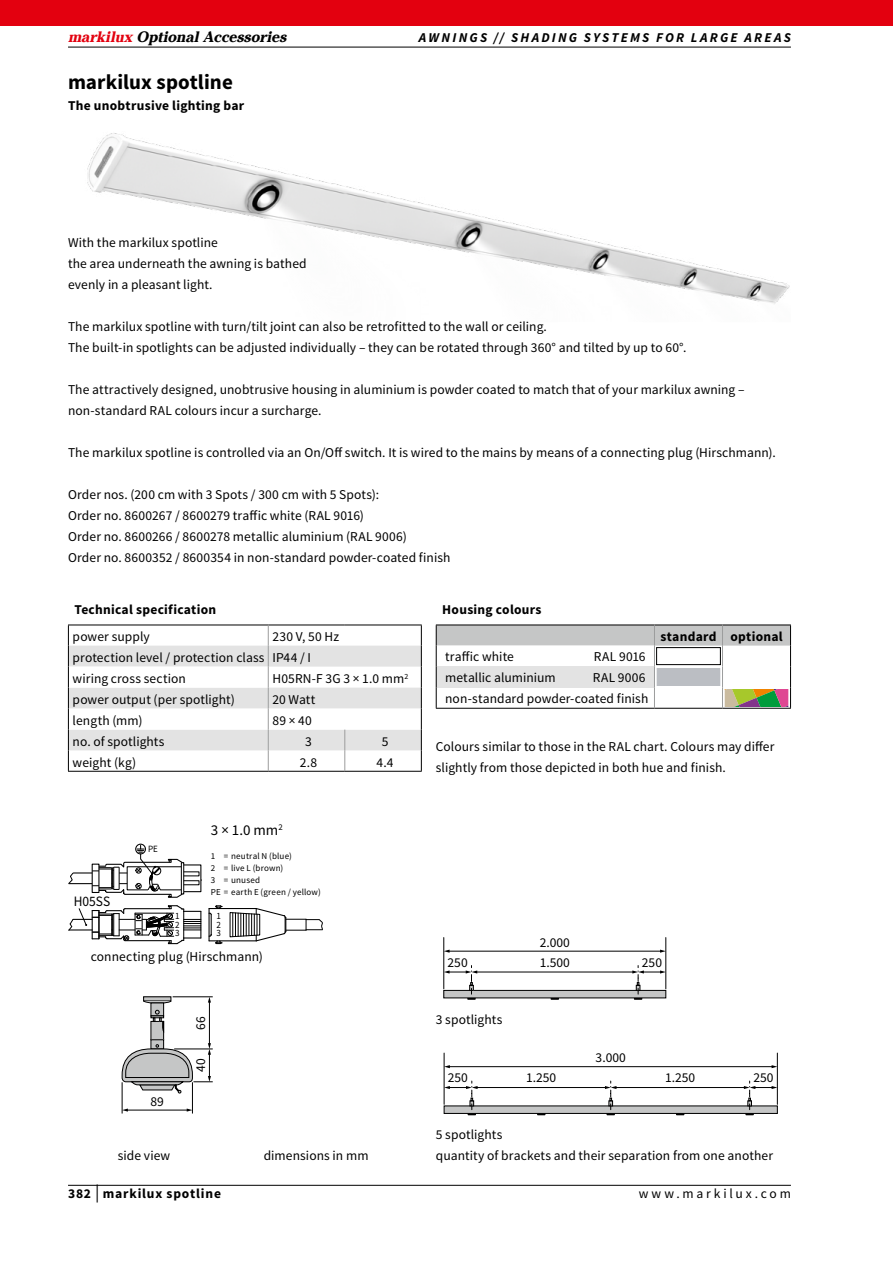
<style>
.page{position:relative;width:893px;height:1263px;background:#fff}
.page>*{position:absolute;margin:0;border:0;box-sizing:border-box;transform-origin:0 0}
.t1{font:700 21px "Source Sans Pro";letter-spacing:.005em;color:#000}
.t2{font:15px "markilux Header";letter-spacing:.005em;color:#000}
.t3{font:15px "Source Sans Pro";color:#000}
.t4{font:14.4px "Source Sans Pro";color:#000;scale:.94 1}
.t5{font:13.5px/21px "Source Sans Pro";letter-spacing:.005em;color:#000}
.t6{font:700 13.5px "Source Sans Pro";letter-spacing:.02em;color:#000}
.t7{font:italic 700 13.5px "Source Sans Pro";letter-spacing:.165em;color:#000}
.t8{font:700 13.5px "Source Sans Pro";letter-spacing:.06em;color:#000}
.t9{font:13.5px "Source Sans Pro";letter-spacing:.21em;color:#000}
.t10{font:9.6px/8.4px "Source Sans Pro";color:#000;scale:.94 1}
.t11{font:9px/12px "Source Sans Pro";letter-spacing:.02em;color:#000}
.s1{color:#e3000f}
.s2{font-weight:400;font-size:18px}
</style>
<div class="page">
<div style="left:0;top:0;width:893px;height:26px;background:#e3000f"></div>
<hr style="left:68px;top:47px;width:723px;height:1px;background:#000">
<hr style="left:68px;top:1185px;width:723px;height:1px;background:#000">
<hr style="left:436px;top:708px;width:218px;height:1px;background:#000">
<hr style="left:654px;top:708px;width:68px;height:1px;background:#000">
<hr style="left:722px;top:708px;width:69px;height:1px;background:#000">
<svg style="left:436px;top:625px;width:355px;height:83px"></svg>
<img style="left:87px;top:133px;width:703px;height:171px">
<svg style="left:144px;top:997px;width:27px;height:4px"></svg>
<svg style="left:143px;top:1000px;width:28px;height:3px"></svg>
<div style="left:151px;top:1003px;width:13px;height:13px;background:#c5c6c6"></div>
<div style="left:151px;top:1003px;width:13px;height:13px;border:1px solid #000"></div>
<div style="left:151px;top:1021px;width:13px;height:19px;background:#c5c6c6"></div>
<div style="left:151px;top:1021px;width:13px;height:19px;border:1px solid #000"></div>
<div style="left:151px;top:1040px;width:13px;height:9px;background:#c5c6c6"></div>
<div style="left:151px;top:1039px;width:13px;height:10px;border:1px solid #000"></div>
<svg style="left:151px;top:1010px;width:13px;height:22px"></svg>
<hr style="left:173px;top:996px;width:40px;height:1px;background:#000">
<hr style="left:122px;top:1082px;width:1px;height:31px;background:#000">
<hr style="left:192px;top:1082px;width:1px;height:31px;background:#000">
<hr style="left:209px;top:1001px;width:1px;height:43px;background:#000">
<svg style="left:208px;top:997px;width:3px;height:5px"></svg>
<svg style="left:122px;top:1043px;width:91px;height:50px"></svg>
<hr style="left:127px;top:1110px;width:61px;height:1px;background:#000">
<svg style="left:122px;top:1108px;width:6px;height:3px"></svg>
<hr style="left:68px;top:771px;width:200px;height:1px;background:#000">
<hr style="left:268px;top:771px;width:77px;height:1px;background:#000">
<hr style="left:345px;top:771px;width:77px;height:1px;background:#000">
<svg style="left:68px;top:625px;width:354px;height:146px"></svg>
<div style="left:444px;top:1106px;width:333px;height:7px;background:#c5c6c6"></div>
<div style="left:444px;top:1106px;width:334px;height:8px;border:1px solid #000"></div>
<svg style="left:537px;top:1113px;width:8px;height:2px"></svg>
<svg style="left:676px;top:1113px;width:8px;height:2px"></svg>
<hr style="left:444px;top:1053px;width:1px;height:51px;background:#000">
<hr style="left:777px;top:1053px;width:1px;height:51px;background:#000">
<hr style="left:476px;top:1087px;width:130px;height:1px;background:#000">
<svg style="left:444px;top:1081px;width:34px;height:34px"></svg>
<hr style="left:449px;top:1066px;width:324px;height:1px;background:#000">
<svg style="left:444px;top:1065px;width:6px;height:3px"></svg>
<svg style="left:772px;top:1065px;width:5px;height:3px"></svg>
<hr style="left:615px;top:1087px;width:130px;height:1px;background:#000">
<svg style="left:605px;top:1081px;width:11px;height:34px"></svg>
<svg style="left:744px;top:1081px;width:33px;height:34px"></svg>
<div style="left:444px;top:990px;width:222px;height:8px;background:#c5c6c6"></div>
<div style="left:443px;top:990px;width:223px;height:8px;border:1px solid #000"></div>
<svg style="left:551px;top:998px;width:8px;height:2px"></svg>
<hr style="left:443px;top:937px;width:1px;height:52px;background:#000">
<hr style="left:666px;top:937px;width:1px;height:52px;background:#000">
<hr style="left:476px;top:972px;width:157px;height:1px;background:#000">
<svg style="left:444px;top:965px;width:33px;height:35px"></svg>
<svg style="left:632px;top:965px;width:34px;height:35px"></svg>
<hr style="left:448px;top:951px;width:213px;height:1px;background:#000">
<svg style="left:444px;top:949px;width:6px;height:4px"></svg>
<svg style="left:660px;top:949px;width:6px;height:4px"></svg>
<div style="left:183px;top:864px;width:18px;height:28px;border:1px solid #000"></div>
<div style="left:135px;top:844px;width:11px;height:10px;border:1px solid #000;border-radius:50%"></div>
<svg style="left:68px;top:845px;width:117px;height:53px"></svg>
<hr style="left:209px;top:908px;width:47px;height:1px;background:#000">
<hr style="left:209px;top:940px;width:47px;height:1px;background:#000">
<svg style="left:230px;top:908px;width:93px;height:34px"></svg>
<svg style="left:209px;top:905px;width:13px;height:39px"></svg>
<svg style="left:68px;top:905px;width:133px;height:40px"></svg>
<p class="t2" style="left:68px;top:24px;width:220px"><span class="s1">markilux</span> Optional Accessories</p>
<p class="t7" style="left:419px;top:29px;width:374px">AWNINGS // SHADING SYSTEMS FOR LARGE AREAS</p>
<h1 class="t1" style="left:68px;top:69px;width:166px">markilux spotline</h1>
<p class="t6" style="left:68px;top:97px;width:178px">The unobtrusive lighting bar</p>
<p class="t5" style="left:68px;top:232px;width:240px">With the markilux spotline<br>the area underneath the awning is bathed evenly in a pleasant light.</p>
<p class="t5" style="left:68px;top:316px;width:620px">The markilux spotline with turn/tilt joint can also be retrofitted to the wall or ceiling.<br>The built-in spotlights can be adjusted individually – they can be rotated through 360° and tilted by up to 60°.</p>
<p class="t5" style="left:68px;top:379px;width:678px">The attractively designed, unobtrusive housing in aluminium is powder coated to match that of your markilux awning – non-standard RAL colours incur a surcharge.</p>
<p class="t5" style="left:68px;top:442px;width:709px">The markilux spotline is controlled via an On/Off switch. It is wired to the mains by means of a connecting plug (Hirschmann).</p>
<p class="t5" style="left:68px;top:484px;width:384px">Order nos. (200 cm with 3 Spots / 300 cm with 5 Spots):<br>Order no. 8600267 / 8600279 traffic white (RAL 9016)<br>Order no. 8600266 / 8600278 metallic aluminium (RAL 9006)<br>Order no. 8600352 / 8600354 in non-standard powder-coated finish</p>
<p class="t6" style="left:74px;top:601px;width:143px">Technical specification</p>
<p class="t5" style="left:73px;top:627px;width:79px">power supply</p>
<p class="t5" style="left:73px;top:627px;width:268px;text-indent:200px">230 V, 50 Hz protection level / protection class IP44 / I wiring cross section</p>
<p class="t5" style="left:272px;top:668px;width:137px">H05RN-F 3G 3 × 1.0 mm<sup>2</sup></p>
<p class="t5" style="left:73px;top:689px;width:164px">power output (per spotlight)</p>
<p class="t5" style="left:272px;top:689px;width:44px">20 Watt</p>
<p class="t5" style="left:73px;top:710px;width:71px">length (mm)</p>
<p class="t5" style="left:272px;top:710px;width:41px">89 × 40</p>
<p class="t5" style="left:73px;top:731px;width:93px">no. of spotlights</p>
<p class="t5" style="left:305px;top:731px;width:8px">3</p>
<p class="t5" style="left:382px;top:731px;width:8px">5</p>
<p class="t5" style="left:73px;top:752px;width:65px">weight (kg)</p>
<p class="t5" style="left:300px;top:752px;width:19px">2.8</p>
<p class="t5" style="left:377px;top:752px;width:18px">4.4</p>
<p class="t4" style="left:74px;top:892px;width:40px">H05SS</p>
<p class="t10" style="left:148px;top:845px;width:12px">PE</p>
<p class="t3" style="left:211px;top:821px;width:73px">3 × 1.0 mm<sup>2</sup></p>
<p class="t11" style="left:211px;top:850px;width:111px">1 = neutral N (blue)<br>2 = live L (brown)<br>3 = unused<br>PE = earth E (green / yellow)</p>
<p class="t10" style="left:175px;top:912px;width:6px">1</p>
<p class="t10" style="left:175px;top:921px;width:6px">2<br>3</p>
<p class="t10" style="left:216px;top:912px;width:6px;text-align:justify">1<br>2<br>3</p>
<p class="t5" style="left:91px;top:946px;width:174px">connecting plug (Hirschmann)</p>
<p class="t5" style="left:151px;top:1091px;width:15px">89</p>
<p class="t5" style="left:190px;top:1029px;width:15px;rotate:-90deg">66</p>
<p class="t5" style="left:190px;top:1072px;width:15px;rotate:-90deg">40</p>
<p class="t5" style="left:118px;top:1145px;width:54px">side view</p>
<p class="t5" style="left:264px;top:1145px;width:106px">dimensions in mm</p>
<p class="t6" style="left:442px;top:601px;width:101px">Housing colours</p>
<p class="t5" style="left:445px;top:646px;width:70px">traffic white</p>
<p class="t5" style="left:594px;top:646px;width:53px">RAL 9016</p>
<p class="t5" style="left:445px;top:667px;width:112px">metallic aluminium</p>
<p class="t5" style="left:445px;top:667px;width:205px;text-align:right">RAL 9006<br>non-standard powder-coated finish</p>
<p class="t6" style="left:660px;top:627px;width:124px">standard optional</p>
<p class="t5" style="left:436px;top:736px;width:340px">Colours similar to those in the RAL chart. Colours may differ slightly from those depicted in both hue and finish.</p>
<p class="t5" style="left:540px;top:932px;width:32px">2.000</p>
<p class="t5" style="left:448px;top:952px;width:22px">250</p>
<p class="t5" style="left:540px;top:952px;width:32px">1.500</p>
<p class="t5" style="left:642px;top:952px;width:22px">250</p>
<p class="t5" style="left:436px;top:1009px;width:68px">3 spotlights</p>
<p class="t5" style="left:596px;top:1047px;width:32px">3.000</p>
<p class="t5" style="left:448px;top:1068px;width:22px">250</p>
<p class="t5" style="left:526px;top:1068px;width:32px">1.250</p>
<p class="t5" style="left:665px;top:1068px;width:32px">1.250</p>
<p class="t5" style="left:753px;top:1068px;width:22px">250</p>
<p class="t5" style="left:436px;top:1124px;width:339px">5 spotlights<br>quantity of brackets and their separation from one another</p>
<p class="t8" style="left:68px;top:1185px;width:154px">382 <span class="s2">|</span> markilux spotline</p>
<p class="t9" style="left:639px;top:1185px;width:154px">www.markilux.com</p>
</div>
